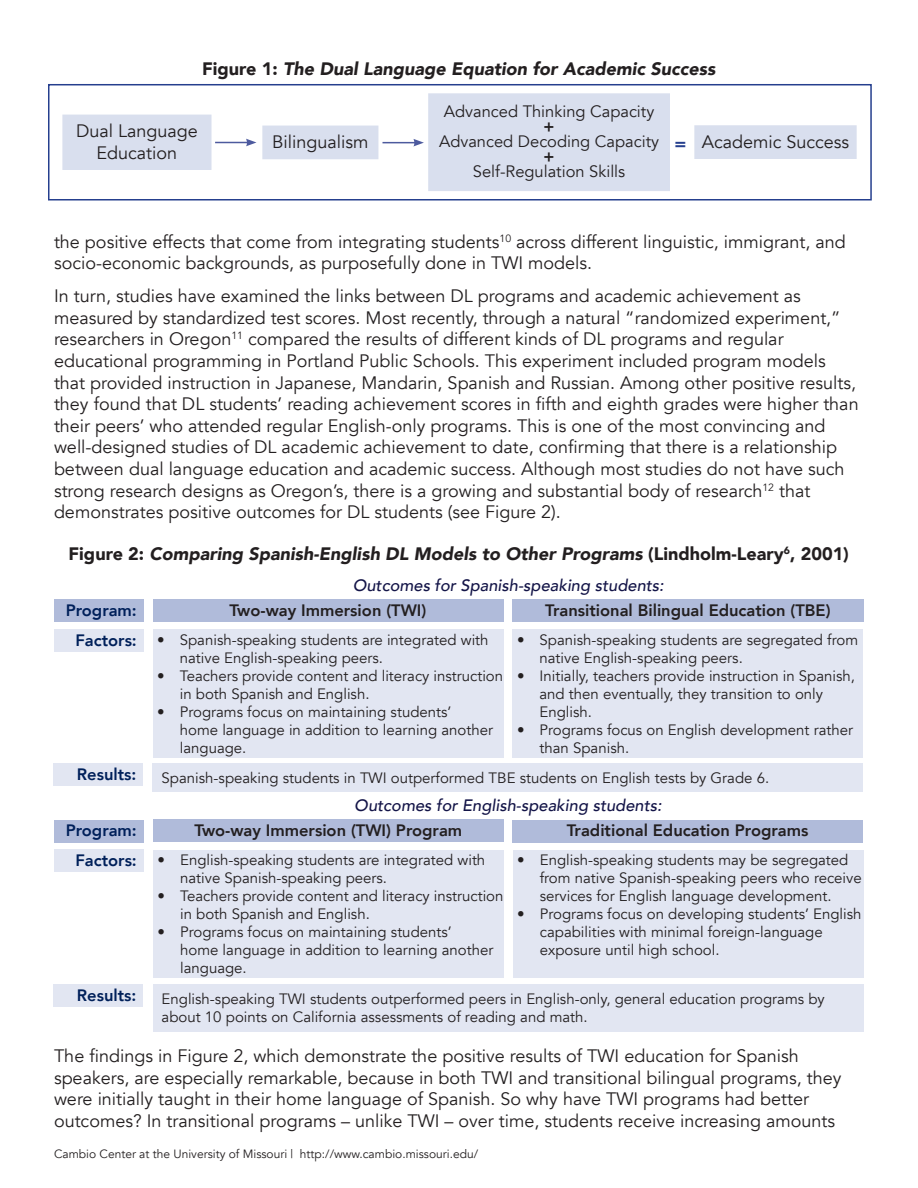
<style>
.page{position:relative;width:918px;height:1188px;background:#fff}
.page>*{position:absolute;margin:0;border:0;box-sizing:border-box;transform-origin:0 0}
.t1{font:18px/21.6px "Avenir";color:#231f20}
.t2{font:italic 900 18px "Avenir";color:#231f20}
.t3{font:800 18px "Avenir";color:#253f8e}
.t4{font:800 16.5px "Avenir";color:#231f20}
.t5{font:italic 500 16.5px "Avenir";color:#141548}
.t6{font:16.5px "Avenir";color:#231f20}
.t7{font:800 16.5px "Avenir";color:#00205a}
.t8{font:15px/18px "Avenir";color:#231f20}
.t9{font:12px "Avenir";color:#231f20}
.s1{font-style:normal}
</style>
<div class="page">
<div style="left:48px;top:84px;width:824px;height:117px;border:2px solid #253f8e"></div>
<div style="left:65px;top:117px;width:144px;height:51px;background:#d9dfee"></div>
<div style="left:62px;top:115px;width:150px;height:55px;border:4px solid #d9dfee"></div>
<div style="left:265px;top:128px;width:111px;height:29px;background:#d9dfee"></div>
<div style="left:262px;top:126px;width:116px;height:33px;border:4px solid #d9dfee"></div>
<div style="left:430px;top:96px;width:238px;height:93px;background:#d9dfee"></div>
<div style="left:428px;top:93px;width:242px;height:98px;border:4px solid #d9dfee"></div>
<div style="left:697px;top:128px;width:157px;height:29px;background:#d9dfee"></div>
<div style="left:694px;top:125px;width:163px;height:34px;border:4px solid #d9dfee"></div>
<hr style="left:215px;top:142px;width:33px;height:1px;background:#4d5a9e">
<svg style="left:246px;top:139px;width:11px;height:7px"></svg>
<hr style="left:383px;top:142px;width:33px;height:1px;background:#4d5a9e">
<svg style="left:413px;top:139px;width:11px;height:7px"></svg>
<div style="left:153px;top:630px;width:350px;height:128px;background:#e2e6f2"></div>
<div style="left:513px;top:630px;width:350px;height:128px;background:#e2e6f2"></div>
<div style="left:153px;top:764px;width:710px;height:28px;background:#e2e6f2"></div>
<div style="left:153px;top:599px;width:350px;height:23px;background:#b0bbda"></div>
<div style="left:512px;top:599px;width:352px;height:23px;background:#b0bbda"></div>
<div style="left:153px;top:850px;width:351px;height:128px;background:#e2e6f2"></div>
<div style="left:513px;top:850px;width:350px;height:128px;background:#e2e6f2"></div>
<div style="left:153px;top:984px;width:710px;height:48px;background:#e2e6f2"></div>
<div style="left:153px;top:819px;width:351px;height:23px;background:#b0bbda"></div>
<div style="left:512px;top:820px;width:351px;height:22px;background:#b0bbda"></div>
<div style="left:54px;top:630px;width:90px;height:22px;background:#e2e6f2"></div>
<div style="left:54px;top:764px;width:89px;height:22px;background:#e2e6f2"></div>
<div style="left:54px;top:600px;width:89px;height:22px;background:#b0bbda"></div>
<div style="left:54px;top:850px;width:90px;height:22px;background:#e2e6f2"></div>
<div style="left:54px;top:984px;width:89px;height:23px;background:#e2e6f2"></div>
<div style="left:54px;top:820px;width:89px;height:22px;background:#b0bbda"></div>
<p class="t2" style="left:202px;top:54px;width:515px"><span class="s1">Figure 1:</span> The Dual Language Equation for Academic Success</p>
<p class="t1" style="left:76px;top:120px;width:123px">Dual Language</p>
<p class="t1" style="left:97px;top:142px;width:82px">Education</p>
<p class="t1" style="left:272px;top:131px;width:98px">Bilingualism</p>
<p class="t6" style="left:444px;top:102px;width:212px">Advanced Thinking Capacity</p>
<p class="t4" style="left:544px;top:114px;width:12px">+</p>
<p class="t6" style="left:439px;top:132px;width:222px">Advanced Decoding Capacity</p>
<p class="t4" style="left:544px;top:144px;width:12px">+</p>
<p class="t6" style="left:473px;top:162px;width:154px">Self-Regulation Skills</p>
<p class="t3" style="left:674px;top:130px;width:13px">=</p>
<p class="t1" style="left:702px;top:131px;width:149px">Academic Success</p>
<p class="t1" style="left:54px;top:231px;width:793px">the positive effects that come from integrating students<sup>10</sup> across different linguistic, immigrant, and socio-economic backgrounds, as purposefully done in TWI models.</p>
<p class="t1" style="left:54px;top:285px;width:806px">In turn, studies have examined the links between DL programs and academic achievement as measured by standardized test scores. Most recently, through a natural “randomized experiment,” researchers in Oregon<sup>11</sup> compared the results of different kinds of DL programs and regular educational programming in Portland Public Schools. This experiment included program models that provided instruction in Japanese, Mandarin, Spanish and Russian. Among other positive results, they found that DL students’ reading achievement scores in fifth and eighth grades were higher than their peers’ who attended regular English-only programs. This is one of the most convincing and well-designed studies of DL academic achievement to date, confirming that there is a relationship between dual language education and academic success. Although most studies do not have such strong research designs as Oregon’s, there is a growing and substantial body of research<sup>12</sup> that demonstrates positive outcomes for DL students (see Figure 2).</p>
<p class="t2" style="left:69px;top:538px;width:782px"><span class="s1">Figure 2:</span> Comparing Spanish-English DL Models to Other Programs <span class="s1">(Lindholm-Leary</span><sup>6</sup><span class="s1">, 2001)</span></p>
<p class="t5" style="left:353px;top:575px;width:313px">Outcomes for Spanish-speaking students:</p>
<p class="t4" style="left:230px;top:597px;width:198px">Two-way Immersion (TWI)</p>
<p class="t4" style="left:545px;top:597px;width:287px">Transitional Bilingual Education (TBE)</p>
<p class="t7" style="left:66px;top:597px;width:73px">Program:</p>
<p class="t7" style="left:75px;top:627px;width:63px">Factors:</p>
<p class="t7" style="left:77px;top:761px;width:61px">Results:</p>
<p class="t8" style="left:540px;top:631px;width:320px;text-indent:-22px">• Spanish-speaking students are segregated from native English-speaking peers.</p>
<p class="t8" style="left:540px;top:667px;width:317px;text-indent:-22px">• Initially, teachers provide instruction in Spanish, and then eventually, they transition to only<br>English.</p>
<p class="t8" style="left:540px;top:721px;width:315px;text-indent:-22px">• Programs focus on English development rather than Spanish.</p>
<p class="t8" style="left:162px;top:769px;width:609px">Spanish-speaking students in TWI outperformed TBE students on English tests by Grade 6.</p>
<p class="t8" style="left:180px;top:631px;width:310px;text-indent:-22px">• Spanish-speaking students are integrated with native English-speaking peers.</p>
<p class="t8" style="left:180px;top:667px;width:325px;text-indent:-22px">• Teachers provide content and literacy instruction in both Spanish and English.</p>
<p class="t8" style="left:180px;top:703px;width:315px;text-indent:-22px">• Programs focus on maintaining students’ home language in addition to learning another language.</p>
<p class="t5" style="left:354px;top:795px;width:309px">Outcomes for English-speaking students:</p>
<p class="t7" style="left:66px;top:817px;width:73px">Program:</p>
<p class="t4" style="left:194px;top:817px;width:269px">Two-way Immersion (TWI) Program</p>
<p class="t4" style="left:567px;top:818px;width:243px">Traditional Education Programs</p>
<p class="t7" style="left:75px;top:847px;width:63px">Factors:</p>
<p class="t8" style="left:180px;top:851px;width:307px;text-indent:-22px">• English-speaking students are integrated with native Spanish-speaking peers.</p>
<p class="t8" style="left:180px;top:887px;width:325px;text-indent:-22px">• Teachers provide content and literacy instruction in both Spanish and English.</p>
<p class="t8" style="left:180px;top:923px;width:315px;text-indent:-22px">• Programs focus on maintaining students’ home language in addition to learning another language.</p>
<p class="t8" style="left:540px;top:851px;width:323px;text-indent:-22px">• English-speaking students may be segregated from native Spanish-speaking peers who receive services for English language development.</p>
<p class="t8" style="left:540px;top:905px;width:323px;text-indent:-22px">• Programs focus on developing students’ English capabilities with minimal foreign-language exposure until high school.</p>
<p class="t7" style="left:77px;top:982px;width:61px">Results:</p>
<p class="t8" style="left:162px;top:990px;width:665px">English-speaking TWI students outperformed peers in English-only, general education programs by about 10 points on California assessments of reading and math.</p>
<p class="t1" style="left:54px;top:1045px;width:789px">The findings in Figure 2, which demonstrate the positive results of TWI education for Spanish speakers, are especially remarkable, because in both TWI and transitional bilingual programs, they were initially taught in their home language of Spanish. So why have TWI programs had better outcomes? In transitional programs – unlike TWI – over time, students receive increasing amounts</p>
<p class="t9" style="left:54px;top:1147px;width:426px">Cambio Center at the University of Missouri | http://www.cambio.missouri.edu/</p>
</div>
